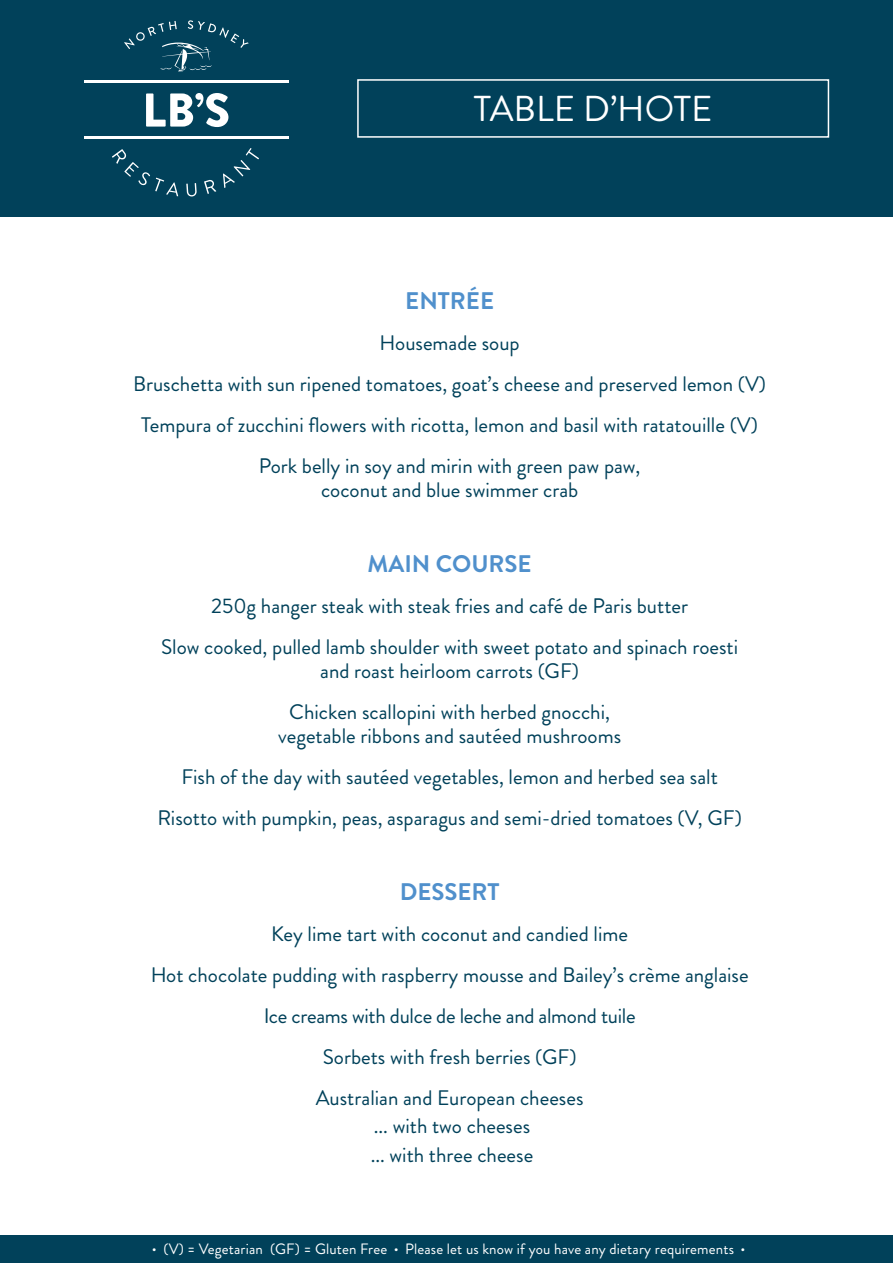
<style>
.page{position:relative;width:893px;height:1263px;background:#fff}
.page>*{position:absolute;margin:0;border:0;box-sizing:border-box;transform-origin:0 0}
.t1{font:36px "Brandon Grotesque";color:#fff}
.t2{font:700 24px "Brandon Grotesque";color:#5090cc}
.t3{font:21px/41px "Brandon Grotesque";color:#01415a;text-align:center}
.t4{font:15px "Brandon Grotesque";letter-spacing:.01em;color:#fff}
</style>
<div class="page">
<div style="left:0;top:0;width:893px;height:217px;background:#01415a"></div>
<div style="left:0;top:1235px;width:893px;height:28px;background:#01415a"></div>
<hr style="left:84px;top:81px;width:204px;height:2px;background:#fff">
<hr style="left:84px;top:136px;width:204px;height:3px;background:#fff">
<svg style="left:146px;top:93px;width:82px;height:34px"></svg>
<svg style="left:112px;top:149px;width:66px;height:47px"></svg>
<svg style="left:186px;top:183px;width:11px;height:14px"></svg>
<svg style="left:204px;top:179px;width:12px;height:15px"></svg>
<svg style="left:223px;top:148px;width:36px;height:40px"></svg>
<svg style="left:124px;top:20px;width:125px;height:51px"></svg>
<div style="left:357px;top:79px;width:472px;height:59px;border:2px solid #fff"></div>
<h1 class="t1" style="left:474px;top:83px;width:240px">TABLE D’HOTE</h1>
<p class="t2" style="left:405px;top:284px;width:90px">ENTRÉE</p>
<p class="t3" style="left:133px;top:322px;width:634px">Housemade soup<br>Bruschetta with sun ripened tomatoes, goat’s cheese and preserved lemon (V)<br>Tempura of zucchini flowers with ricotta, lemon and basil with ratatouille (V)<br>Pork belly in soy and mirin with green paw paw,</p>
<p class="t3" style="left:321px;top:469px;width:259px">coconut and blue swimmer crab</p>
<p class="t2" style="left:368px;top:547px;width:166px">MAIN COURSE</p>
<p class="t3" style="left:161px;top:585px;width:578px">250g hanger steak with steak fries and café de Paris butter<br>Slow cooked, pulled lamb shoulder with sweet potato and spinach roesti</p>
<p class="t3" style="left:289px;top:650px;width:322px">and roast heirloom carrots (GF)<br>Chicken scallopini with herbed gnocchi,</p>
<p class="t3" style="left:157px;top:715px;width:586px">vegetable ribbons and sautéed mushrooms<br>Fish of the day with sautéed vegetables, lemon and herbed sea salt<br>Risotto with pumpkin, peas, asparagus and semi-dried tomatoes (V, GF)</p>
<p class="t2" style="left:400px;top:875px;width:101px">DESSERT</p>
<p class="t3" style="left:151px;top:914px;width:599px">Key lime tart with coconut and candied lime<br>Hot chocolate pudding with raspberry mousse and Bailey’s crème anglaise Ice creams with dulce de leche and almond tuile<br>Sorbets with fresh berries (GF)<br>Australian and European cheeses</p>
<p class="t3" style="left:371px;top:1112px;width:164px;line-height:28.2px;text-align:left">... with two cheeses ... with three cheese</p>
<p class="t4" style="left:153px;top:1238px;width:594px"><sup>.</sup> (V) = Vegetarian (GF) = Gluten Free <sup>.</sup> Please let us know if you have any dietary requirements <sup>.</sup></p>
</div>
